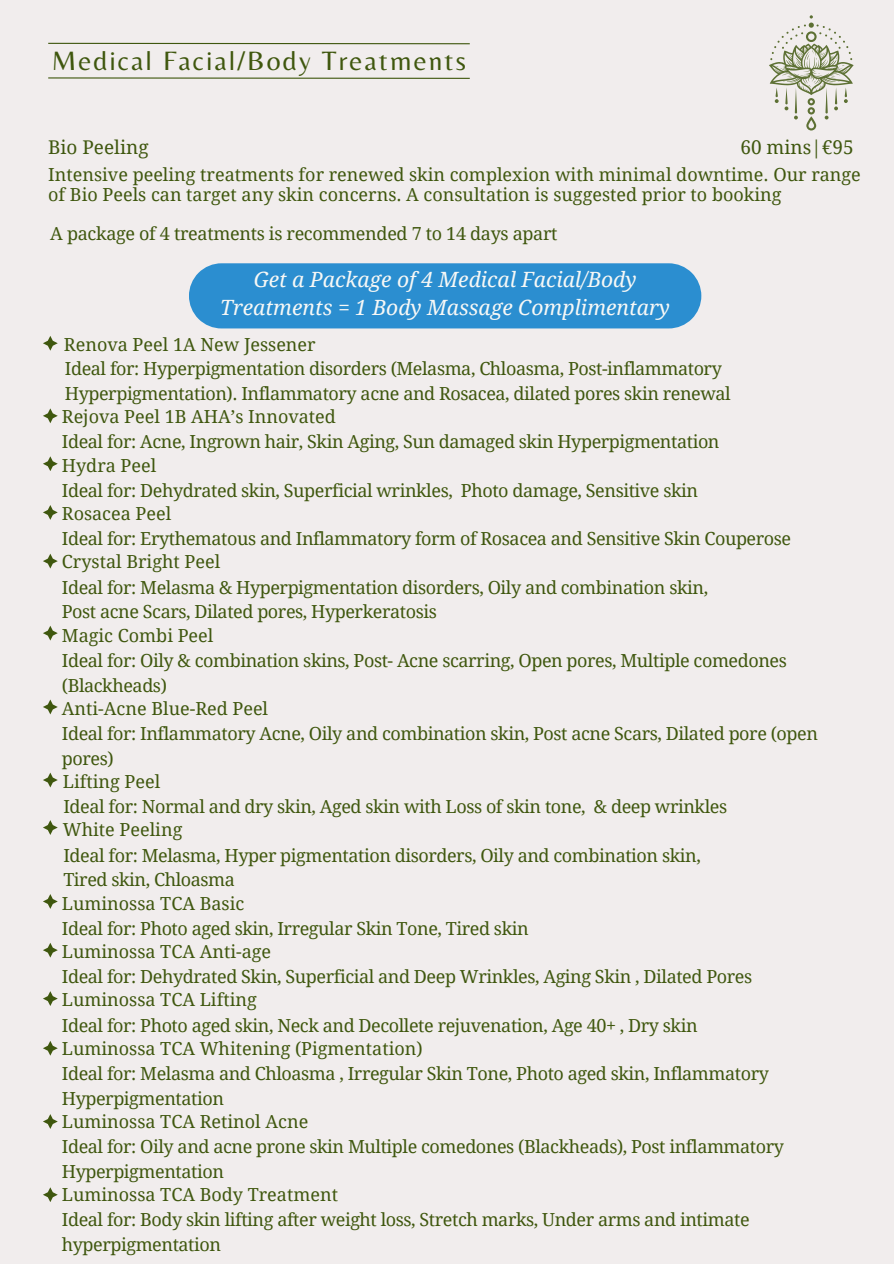
<style>
.page{position:relative;width:894px;height:1264px;background:#fff}
.page>*{position:absolute;margin:0;border:0;box-sizing:border-box;transform-origin:0 0}
.t1{font:27.6px "Belleza";letter-spacing:.075em;color:#3f570e}
.t2{font:italic 21px/27.3px "Droid Serif";color:#f7f8f6;text-align:center}
.t3{font:18.9px "Droid Serif";color:#3f570e}
.t4{font:18px/24.8px "Droid Serif";letter-spacing:-.025em;color:#3f570e}
.t5{font:18px/20.2px "Droid Serif";color:#3f570e}
</style>
<div class="page">
<div style="left:0;top:0;width:893px;height:1263px;background:#f1eded"></div>
<svg style="left:769px;top:15px;width:84px;height:115px"></svg>
<hr style="left:48px;top:77px;width:421px;height:2px;background:#3f570e">
<svg style="left:43px;top:626px;width:14px;height:14px"></svg>
<div style="left:189px;top:263px;width:512px;height:65px;background:#2b8ed0"></div>
<svg style="left:43px;top:336px;width:14px;height:14px"></svg>
<svg style="left:43px;top:408px;width:14px;height:15px"></svg>
<svg style="left:43px;top:456px;width:14px;height:15px"></svg>
<svg style="left:43px;top:505px;width:14px;height:14px"></svg>
<svg style="left:43px;top:553px;width:14px;height:15px"></svg>
<svg style="left:43px;top:699px;width:14px;height:15px"></svg>
<svg style="left:43px;top:772px;width:14px;height:15px"></svg>
<svg style="left:43px;top:820px;width:14px;height:14px"></svg>
<svg style="left:43px;top:894px;width:14px;height:14px"></svg>
<svg style="left:43px;top:943px;width:14px;height:14px"></svg>
<svg style="left:43px;top:991px;width:14px;height:14px"></svg>
<svg style="left:43px;top:1041px;width:14px;height:14px"></svg>
<svg style="left:43px;top:1114px;width:14px;height:14px"></svg>
<svg style="left:43px;top:1187px;width:14px;height:14px"></svg>
<hr style="left:48px;top:43px;width:421px;height:1px;background:#3f570e">
<h1 class="t1" style="left:52px;top:45px;width:415px">Medical Facial/Body Treatments</h1>
<p class="t3" style="left:48px;top:136px;width:102px">Bio Peeling</p>
<p class="t3" style="left:740px;top:136px;width:115px">60 mins|€95</p>
<h2 class="t5" style="left:48px;top:165px;width:813px">Intensive peeling treatments for renewed skin complexion with minimal downtime. Our range of Bio Peels can target any skin concerns. A consultation is suggested prior to booking</h2>
<p class="t4" style="left:50px;top:222px;width:508px">A package of 4 treatments is recommended 7 to 14 days apart</p>
<p class="t2" style="left:220px;top:266px;width:451px">Get a Package of 4 Medical Facial/Body<br>Treatments = 1 Body Massage Complimentary</p>
<p class="t5" style="left:64px;top:335px;width:253px">Renova Peel 1A New Jessener</p>
<p class="t4" style="left:65px;top:356px;width:667px">Ideal for: Hyperpigmentation disorders (Melasma, Chloasma, Post-inflammatory<br>Hyperpigmentation). Inflammatory acne and Rosacea, dilated pores skin renewal</p>
<p class="t5" style="left:62px;top:407px;width:275px">Rejova Peel 1B AHA’s Innovated</p>
<p class="t4" style="left:62px;top:429px;width:659px">Ideal for: Acne, Ingrown hair, Skin Aging, Sun damaged skin Hyperpigmentation</p>
<p class="t5" style="left:62px;top:455px;width:96px">Hydra Peel</p>
<p class="t4" style="left:62px;top:478px;width:637px">Ideal for: Dehydrated skin, Superficial wrinkles, Photo damage, Sensitive skin</p>
<p class="t5" style="left:62px;top:503px;width:111px">Rosacea Peel</p>
<p class="t4" style="left:62px;top:526px;width:730px">Ideal for: Erythematous and Inflammatory form of Rosacea and Sensitive Skin Couperose</p>
<p class="t5" style="left:62px;top:552px;width:160px">Crystal Bright Peel</p>
<p class="t4" style="left:62px;top:575px;width:647px">Ideal for: Melasma &amp; Hyperpigmentation disorders, Oily and combination skin,</p>
<p class="t4" style="left:62px;top:599px;width:376px">Post acne Scars, Dilated pores, Hyperkeratosis</p>
<p class="t5" style="left:62px;top:625px;width:153px">Magic Combi Peel</p>
<p class="t4" style="left:62px;top:648px;width:726px">Ideal for: Oily &amp; combination skins, Post- Acne scarring, Open pores, Multiple comedones</p>
<p class="t4" style="left:62px;top:673px;width:106px">(Blackheads)</p>
<p class="t5" style="left:62px;top:698px;width:208px">Anti-Acne Blue-Red Peel</p>
<p class="t4" style="left:62px;top:721px;width:757px">Ideal for: Inflammatory Acne, Oily and combination skin, Post acne Scars, Dilated pore (open pores)</p>
<p class="t5" style="left:63px;top:771px;width:99px">Lifting Peel</p>
<p class="t4" style="left:63px;top:794px;width:665px">Ideal for: Normal and dry skin, Aged skin with Loss of skin tone, &amp; deep wrinkles</p>
<p class="t5" style="left:63px;top:820px;width:121px">White Peeling</p>
<p class="t4" style="left:63px;top:842px;width:638px">Ideal for: Melasma, Hyper pigmentation disorders, Oily and combination skin,</p>
<p class="t4" style="left:63px;top:867px;width:173px">Tired skin, Chloasma</p>
<p class="t5" style="left:62px;top:893px;width:184px">Luminossa TCA Basic</p>
<p class="t4" style="left:62px;top:916px;width:468px">Ideal for: Photo aged skin, Irregular Skin Tone, Tired skin</p>
<p class="t5" style="left:62px;top:941px;width:211px">Luminossa TCA Anti-age</p>
<p class="t4" style="left:62px;top:964px;width:691px">Ideal for: Dehydrated Skin, Superficial and Deep Wrinkles, Aging Skin , Dilated Pores</p>
<p class="t5" style="left:62px;top:989px;width:196px">Luminossa TCA Lifting</p>
<p class="t4" style="left:62px;top:1012px;width:637px">Ideal for: Photo aged skin, Neck and Decollete rejuvenation, Age 40+ , Dry skin</p>
<p class="t5" style="left:62px;top:1038px;width:362px">Luminossa TCA Whitening (Pigmentation)</p>
<p class="t4" style="left:62px;top:1061px;width:708px">Ideal for: Melasma and Chloasma , Irregular Skin Tone, Photo aged skin, Inflammatory</p>
<p class="t4" style="left:62px;top:1086px;width:163px">Hyperpigmentation</p>
<p class="t5" style="left:62px;top:1111px;width:248px">Luminossa TCA Retinol Acne</p>
<p class="t4" style="left:62px;top:1134px;width:723px">Ideal for: Oily and acne prone skin Multiple comedones (Blackheads), Post inflammatory<br>Hyperpigmentation</p>
<p class="t5" style="left:62px;top:1184px;width:277px">Luminossa TCA Body Treatment</p>
<p class="t4" style="left:62px;top:1207px;width:689px">Ideal for: Body skin lifting after weight loss, Stretch marks, Under arms and intimate hyperpigmentation</p>
</div>
